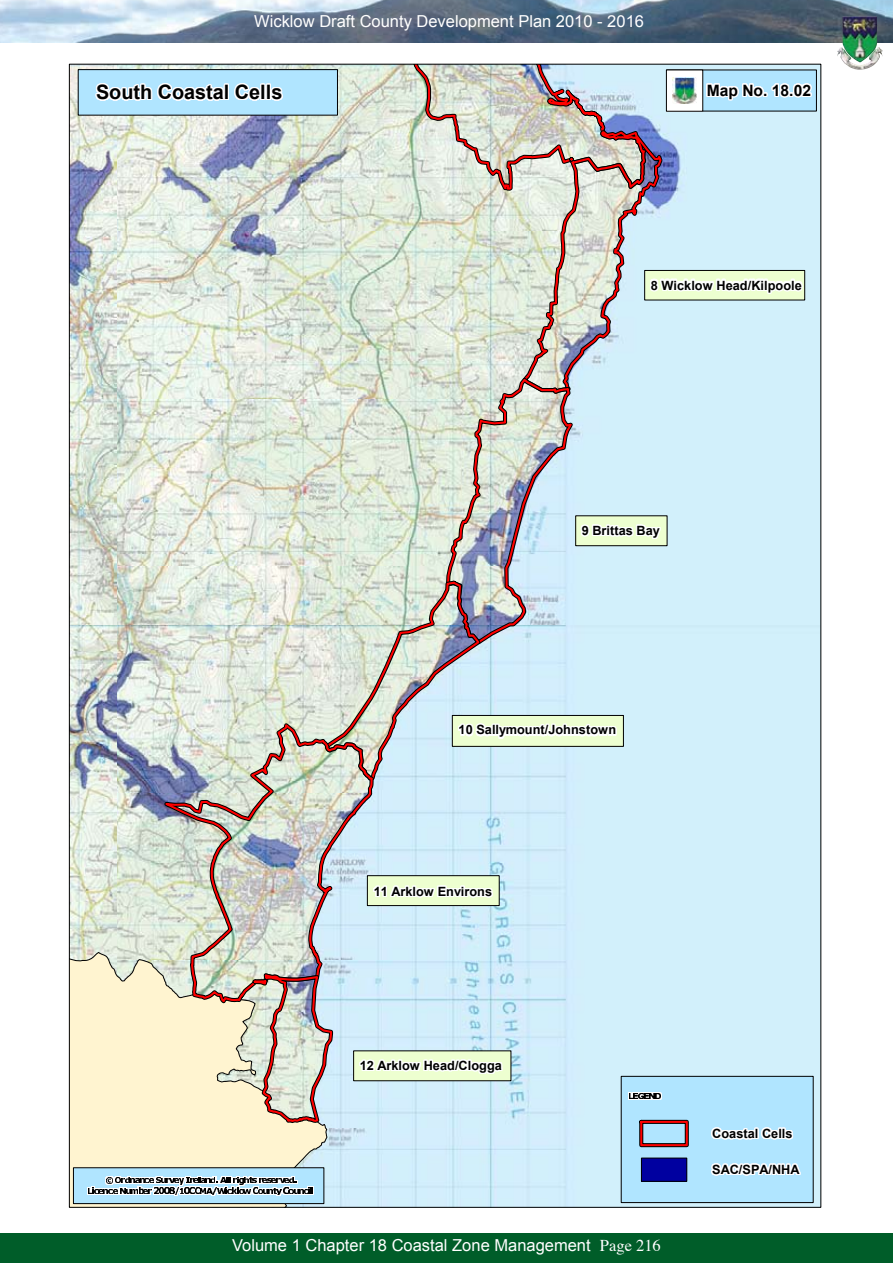
<style>
.page{position:relative;width:893px;height:1263px;background:#fff}
.page>*{position:absolute;margin:0;border:0;box-sizing:border-box;transform-origin:0 0}
.t1{font:700 19.95px "Arial";color:#000}
.t2{font:16.5px "Arial";color:#fff}
.t3{font:16.5px "Times";color:#fff}
.t4{font:700 15.6px "Arial";color:#000}
.t5{font:700 12.75px "Arial";letter-spacing:.005em;color:#000}
</style>
<div class="page">
<img style="left:0;top:0;width:893px;height:43px">
<div style="left:0;top:1233px;width:893px;height:30px;background:#005d29"></div>
<img style="left:837px;top:16px;width:46px;height:54px">
<div style="left:679px;top:66px;width:140px;height:1139px;background:#d2f0fb"></div>
<div style="left:667px;top:70px;width:149px;height:41px;background:#b0e5ff"></div>
<div style="left:666px;top:70px;width:37px;height:41px;background:#fff"></div>
<img style="left:679px;top:77px;width:18px;height:27px">
<div style="left:645px;top:271px;width:160px;height:29px;background:#edffd0"></div>
<div style="left:645px;top:270px;width:160px;height:30px;border:1px solid #000"></div>
<div style="left:621px;top:1076px;width:192px;height:126px;background:#b0e5ff"></div>
<div style="left:621px;top:1076px;width:192px;height:127px;border:1px solid #000"></div>
<img style="left:69px;top:64px;width:610px;height:1143px">
<div style="left:639px;top:1120px;width:50px;height:27px;border:4px solid #000"></div>
<div style="left:640px;top:1121px;width:48px;height:25px;border:2px solid #f00"></div>
<div style="left:642px;top:1158px;width:45px;height:23px;background:#0000a0"></div>
<div style="left:641px;top:1158px;width:46px;height:23px;border:1px solid #000"></div>
<p class="t2" style="left:254px;top:12px;width:391px">Wicklow Draft County Development Plan 2010 - 2016</p>
<h1 class="t1" style="left:96px;top:79px;width:188px">South Coastal Cells</h1>
<p class="t4" style="left:707px;top:80px;width:106px">Map No. 18.02</p>
<p class="t5" style="left:651px;top:277px;width:153px">8 Wicklow Head/Kilpoole</p>
<p class="t5" style="left:582px;top:522px;width:80px">9 Brittas Bay</p>
<p class="t5" style="left:459px;top:722px;width:159px">10 Sallymount/Johnstown</p>
<p class="t5" style="left:374px;top:883px;width:120px">11 Arklow Environs</p>
<p class="t5" style="left:360px;top:1057px;width:144px">12 Arklow Head/Clogga</p>
<p class="t2" style="left:232px;top:1236px;width:360px">Volume 1 Chapter 18 Coast l Zone Management</p>
<p class="t3" style="left:424px;top:1229px;width:46px">Page 1</p>
<p class="t3" style="left:600px;top:1230px;width:62px">Page 216</p>
<p class="t5" style="left:712px;top:1125px;width:82px">Coastal Cells</p>
<p class="t5" style="left:712px;top:1161px;width:89px">SAC/SPA/NHA</p>
</div>
